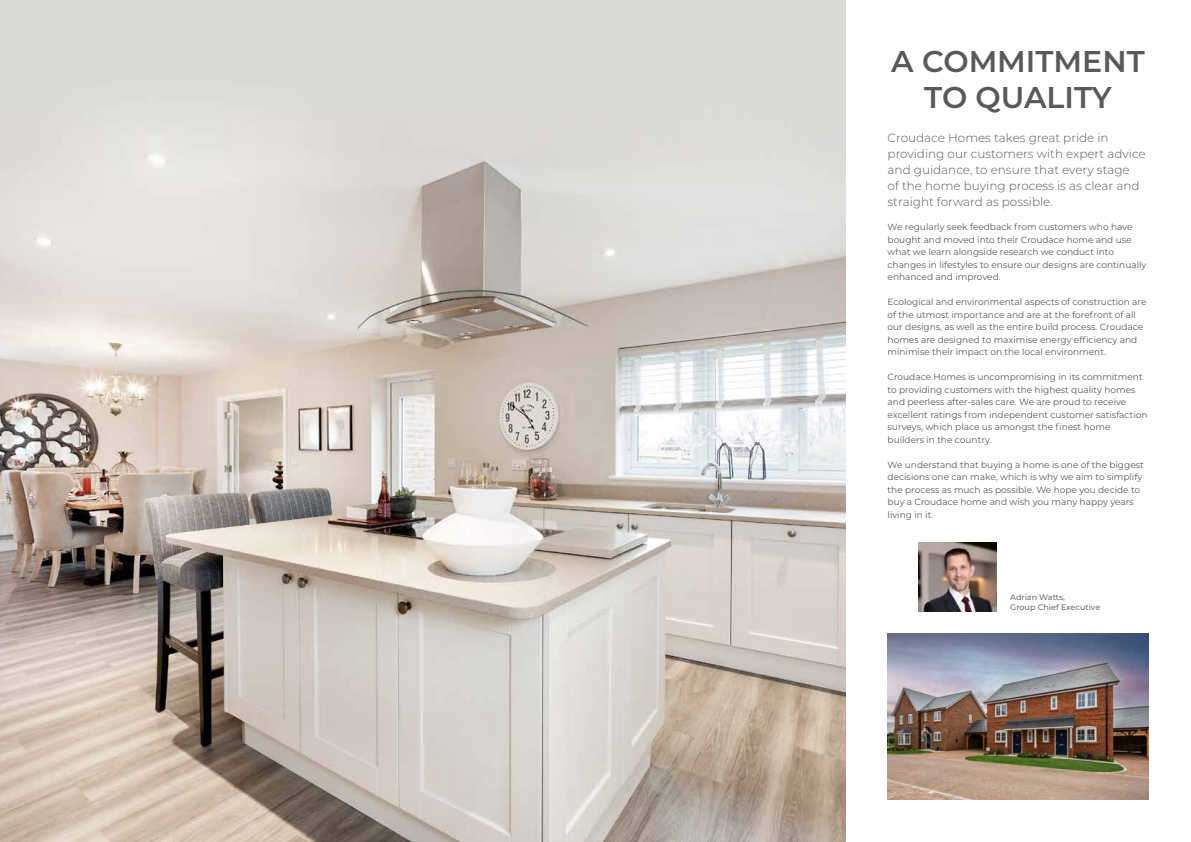
<style>
.page{position:relative;width:1191px;height:842px;background:#fff}
.page>*{position:absolute;margin:0;border:0;box-sizing:border-box;transform-origin:0 0}
.t1{font:600 30px/36px "Montserrat";color:#58595b;text-align:center}
.t2{font:300 12px/16px "Montserrat";color:#58595b}
.t3{font:9px/12.5px "Montserrat";color:#58595b}
.t4{font:500 8px/10px "Montserrat";color:#6d6e71}
</style>
<div class="page">
<img style="left:0;top:0;width:845px;height:842px">
<img style="left:887px;top:634px;width:261px;height:165px">
<img style="left:918px;top:542px;width:78px;height:69px">
<h1 class="t1" style="left:891px;top:42px;width:255px">A COMMITMENT<br>TO QUALITY</h1>
<h2 class="t2" style="left:887px;top:130px;width:260px">Croudace Homes takes great pride in providing our customers with expert advice and guidance, to ensure that every stage<br>of the home buying process is as clear and straight forward as possible.</h2>
<p class="t3" style="left:887px;top:220px;width:260px">We regularly seek feedback from customers who have bought and moved into their Croudace home and use what we learn alongside research we conduct into changes in lifestyles to ensure our designs are continually enhanced and improved.</p>
<p class="t3" style="left:887px;top:295px;width:260px">Ecological and environmental aspects of construction are of the utmost importance and are at the forefront of all our designs, as well as the entire build process. Croudace homes are designed to maximise energy efficiency and minimise their impact on the local environment.</p>
<p class="t3" style="left:887px;top:370px;width:261px">Croudace Homes is uncompromising in its commitment to providing customers with the highest quality homes and peerless after-sales care. We are proud to receive excellent ratings from independent customer satisfaction surveys, which place us amongst the finest home builders in the country.</p>
<p class="t3" style="left:887px;top:458px;width:258px">We understand that buying a home is one of the biggest decisions one can make, which is why we aim to simplify the process as much as possible. We hope you decide to buy a Croudace home and wish you many happy years living in it.</p>
<p class="t4" style="left:1010px;top:592px;width:92px">Adrian Watts,<br>Group Chief Executive</p>
</div>
